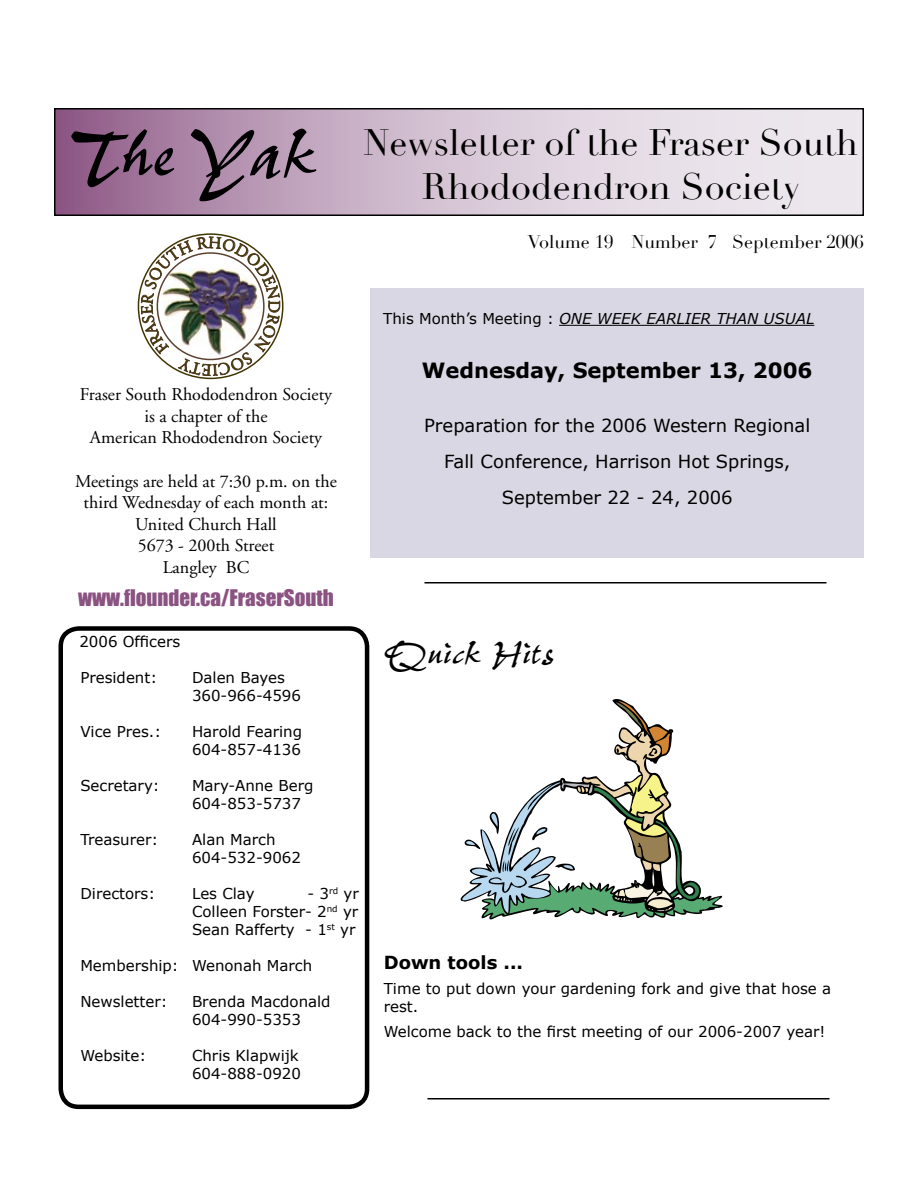
<style>
.page{position:relative;width:918px;height:1188px;background:#fff}
.page>*{position:absolute;margin:0;border:0;box-sizing:border-box;transform-origin:0 0}
.t1{font:81px "Pepita";letter-spacing:-.05em;color:#000}
.t2{font:39px "Pepita";color:#000}
.t3{font:36px/43.2px "Didot";color:#000;text-align:center}
.t4{font:21px "Impact";color:#8a5382}
.t5{font:700 21px "Verdana";color:#000}
.t6{font:18px/21.6px "Adobe Garamond";color:#000;text-align:center}
.t7{font:18px/36px "Verdana";color:#000;text-align:center}
.t8{font:18px "Didot";color:#000}
.t9{font:700 18px "Verdana";color:#000}
.t10{font:15px/18px "Verdana";color:#000}
.t11{font:italic 15px "Verdana";color:#000}
.s1{font-style:normal}
</style>
<div class="page">
<svg style="left:57px;top:111px;width:804px;height:102px;background:#cdb8cb"></svg>
<div style="left:54px;top:108px;width:810px;height:108px;border:2px solid #000"></div>
<div style="left:370px;top:288px;width:494px;height:270px;background:#d9d7e3"></div>
<hr style="left:559px;top:325px;width:255px;height:1px;background:#000">
<svg style="left:58px;top:626px;width:312px;height:481px"></svg>
<hr style="left:424px;top:582px;width:402px;height:2px;background:#000">
<hr style="left:428px;top:1098px;width:401px;height:2px;background:#000">
<svg style="left:462px;top:701px;width:258px;height:217px"></svg>
<img style="left:141px;top:215px;width:140px;height:165px">
<h1 class="t1" style="left:68px;top:111px;width:252px">The Yak</h1>
<h3 class="t3" style="left:364px;top:122px;width:496px">Newsletter of the Fraser South<br>Rhododendron Society</h3>
<p class="t6" style="left:80px;top:384px;width:254px">Fraser South Rhododendron Society is a chapter of the<br>American Rhododendron Society</p>
<p class="t6" style="left:75px;top:471px;width:263px">Meetings are held at 7:30 p.m. on the third Wednesday of each month at:<br>United Church Hall<br>5673 - 200th Street<br>Langley BC</p>
<h3 class="t4" style="left:78px;top:585px;width:257px">www.flounder.ca/FraserSouth</h3>
<p class="t10" style="left:79px;top:632px;width:102px">2006 Officers</p>
<p class="t10" style="left:80px;top:668px;width:78px">President:</p>
<p class="t10" style="left:192px;top:668px;width:111px">Dalen Bayes<br>360-966-4596</p>
<p class="t10" style="left:80px;top:722px;width:82px">Vice Pres.:</p>
<p class="t10" style="left:192px;top:722px;width:112px">Harold Fearing<br>604-857-4136</p>
<p class="t10" style="left:80px;top:776px;width:81px">Secretary:</p>
<p class="t10" style="left:192px;top:776px;width:123px">Mary-Anne Berg<br>604-853-5737</p>
<p class="t10" style="left:80px;top:830px;width:79px">Treasurer:</p>
<p class="t10" style="left:192px;top:830px;width:111px">Alan March<br>604-532-9062</p>
<p class="t10" style="left:80px;top:884px;width:76px">Directors:</p>
<p class="t10" style="left:192px;top:884px;width:64px">Les Clay</p>
<p class="t10" style="left:192px;top:884px;width:168px;text-align:justify;text-indent:116px">- 3<sup>rd</sup> yr Colleen Forster- 2<sup>nd</sup> yr Sean Rafferty - 1<sup>st</sup> yr</p>
<p class="t10" style="left:80px;top:956px;width:233px">Membership: Wenonah March</p>
<p class="t10" style="left:80px;top:992px;width:89px">Newsletter:</p>
<p class="t10" style="left:192px;top:992px;width:140px">Brenda Macdonald<br>604-990-5353</p>
<p class="t10" style="left:80px;top:1046px;width:67px">Website:</p>
<p class="t10" style="left:192px;top:1046px;width:111px">Chris Klapwijk<br>604-888-0920</p>
<p class="t8" style="left:528px;top:231px;width:338px">Volume 19 Number 7 September 2006</p>
<p class="t11" style="left:383px;top:309px;width:433px"><span class="s1">This Month’s Meeting :</span> ONE WEEK EARLIER THAN USUAL</p>
<h3 class="t5" style="left:422px;top:357px;width:392px">Wednesday, September 13, 2006</h3>
<p class="t7" style="left:424px;top:407px;width:388px">Preparation for the 2006 Western Regional<br>Fall Conference, Harrison Hot Springs,<br>September 22 - 24, 2006</p>
<h2 class="t2" style="left:384px;top:633px;width:172px">Quick Hits</h2>
<p class="t9" style="left:384px;top:951px;width:141px">Down tools ...</p>
<p class="t10" style="left:384px;top:979px;width:449px">Time to put down your gardening fork and give that hose a rest.</p>
<p class="t10" style="left:384px;top:1022px;width:443px">Welcome back to the first meeting of our 2006-2007 year!</p>
</div>
